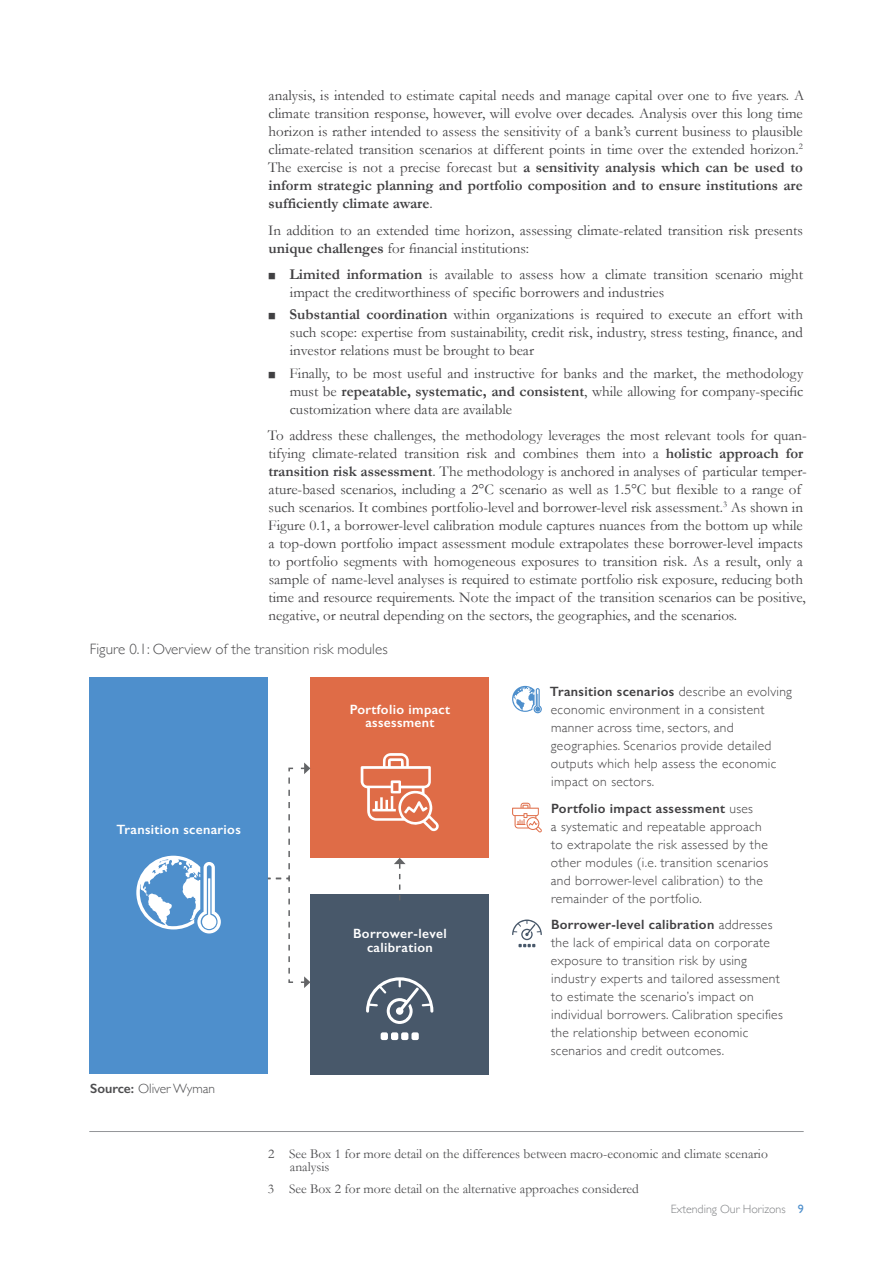
<style>
.page{position:relative;width:893px;height:1263px;background:#fff}
.page>*{position:absolute;margin:0;border:0;box-sizing:border-box;transform-origin:0 0}
.t1{font:15px/18px "Garamond";color:#414042;text-align:justify}
.t2{font:300 15px "Gill Sans";color:#4d4d4f}
.t3{font:300 13.5px/18px "Gill Sans";letter-spacing:.025em;color:#414042}
.t4{font:13.5px/13.5px "Garamond";color:#4d4d4f}
.t5{font:600 13.5px/13.5px "Gill Sans";letter-spacing:.025em;color:#fff;text-align:center}
.t6{font:300 13.5px "Gill Sans";color:#4d4d4f}
.t7{font:300 12px "Gill Sans";color:#808285}
.s1{font-weight:700}
.s2{font-weight:600}
.s3{font-weight:400;color:#4e8fcc}
</style>
<div class="page">
<div style="left:89px;top:677px;width:179px;height:397px;background:#4e8fcc"></div>
<div style="left:310px;top:677px;width:179px;height:181px;background:#df6c47"></div>
<div style="left:310px;top:894px;width:179px;height:180px;background:#48586a"></div>
<svg style="left:366px;top:977px;width:67px;height:47px"></svg>
<div style="left:391px;top:1032px;width:7px;height:8px;background:#fff;border-radius:2px"></div>
<div style="left:381px;top:1032px;width:7px;height:8px;background:#fff;border-radius:2px"></div>
<div style="left:411px;top:1032px;width:8px;height:8px;background:#fff;border-radius:2px"></div>
<div style="left:401px;top:1032px;width:7px;height:8px;background:#fff;border-radius:2px"></div>
<svg style="left:361px;top:753px;width:78px;height:79px"></svg>
<svg style="left:136px;top:856px;width:85px;height:77px"></svg>
<svg style="left:267px;top:762px;width:43px;height:226px"></svg>
<svg style="left:394px;top:858px;width:12px;height:42px"></svg>
<svg style="left:512px;top:686px;width:30px;height:27px"></svg>
<svg style="left:512px;top:803px;width:30px;height:30px"></svg>
<svg style="left:512px;top:919px;width:30px;height:28px"></svg>
<hr style="left:89px;top:1131px;width:715px;height:1px;background:#939598">
<p class="t1" style="left:268px;top:86px;width:538px">analysis, is intended to estimate capital needs and manage capital over one to five years. A climate transition response, however, will evolve over decades. Analysis over this long time horizon is rather intended to assess the sensitivity of a bank’s current business to plausible climate-related transition scenarios at different points in time over the extended horizon.<sup>2<br></sup>The exercise is not a precise forecast but <span class="s1">a sensitivity analysis which can be used to inform strategic planning and portfolio composition and to ensure institutions are sufficiently climate aware</span>.</p>
<p class="t1" style="left:268px;top:221px;width:536px">In addition to an extended time horizon, assessing climate-related transition risk presents <span class="s1">unique challenges</span> for financial institutions:</p>
<p class="t1" style="left:290px;top:265px;width:515px;text-indent:-23px">◼ <span class="s1">Limited information</span> is available to assess how a climate transition scenario might impact the creditworthiness of specific borrowers and industries</p>
<p class="t1" style="left:290px;top:305px;width:515px;text-indent:-23px">◼ <span class="s1">Substantial coordination</span> within organizations is required to execute an effort with such scope: expertise from sustainability, credit risk, industry, stress testing, finance, and investor relations must be brought to bear</p>
<p class="t1" style="left:290px;top:364px;width:515px;text-indent:-22px">◼ Finally, to be most useful and instructive for banks and the market, the methodology must be <span class="s1">repeatable, systematic, and consistent</span>, while allowing for company-specific customization where data are available</p>
<p class="t1" style="left:268px;top:426px;width:540px;text-align:left">To address these challenges, the methodology leverages the most relevant tools for quan&shy;tifying climate-related transition risk and combines them into a <span class="s1">holistic approach for transition risk assessment</span>. The methodology is anchored in analyses of particular temper&shy;ature-based scenarios, including a 2°C scenario as well as 1.5°C but flexible to a range of such scenarios. It combines portfolio-level and borrower-level risk assessment.<sup>3</sup> As shown in Figure 0.1, a borrower-level calibration module captures nuances from the bottom up while a top-down portfolio impact assessment module extrapolates these borrower-level impacts to portfolio segments with homogeneous exposures to transition risk. As a result, only a sample of name-level analyses is required to estimate portfolio risk exposure, reducing both time and resource requirements. Note the impact of the transition scenarios can be positive, negative, or neutral depending on the sectors, the geographies, and the scenarios.</p>
<p class="t2" style="left:90px;top:638px;width:299px">Figure 0.1: Overview of the transition risk modules</p>
<p class="t5" style="left:116px;top:823px;width:126px">Transition scenarios</p>
<p class="t6" style="left:90px;top:1078px;width:127px"><span class="s2">Source:</span> Oliver Wyman</p>
<p class="t5" style="left:350px;top:702px;width:102px">Portfolio impact assessment</p>
<p class="t5" style="left:353px;top:926px;width:95px">Borrower-level calibration</p>
<p class="t3" style="left:550px;top:682px;width:244px"><span class="s2">Transition scenarios</span> describe an evolving economic environment in a consistent manner across time, sectors, and geographies. Scenarios provide detailed outputs which help assess the economic impact on sectors.</p>
<p class="t3" style="left:551px;top:798px;width:219px"><span class="s2">Portfolio impact assessment</span> uses<br>a systematic and repeatable approach to extrapolate the risk assessed by the other modules (i.e. transition scenarios and borrower-level calibration) to the remainder of the portfolio.</p>
<p class="t3" style="left:551px;top:915px;width:234px"><span class="s2">Borrower-level calibration</span> addresses the lack of empirical data on corporate exposure to transition risk by using industry experts and tailored assessment to estimate the scenario’s impact on individual borrowers. Calibration specifies the relationship between economic scenarios and credit outcomes.</p>
<p class="t4" style="left:290px;top:1146px;width:480px;text-indent:-22px">2 See Box 1 for more detail on the differences between macro-economic and climate scenario analysis</p>
<p class="t4" style="left:268px;top:1182px;width:373px">3 See Box 2 for more detail on the alternative approaches considered</p>
<p class="t7" style="left:671px;top:1200px;width:134px">Extending Our Horizons <span class="s3">9</span></p>
</div>
